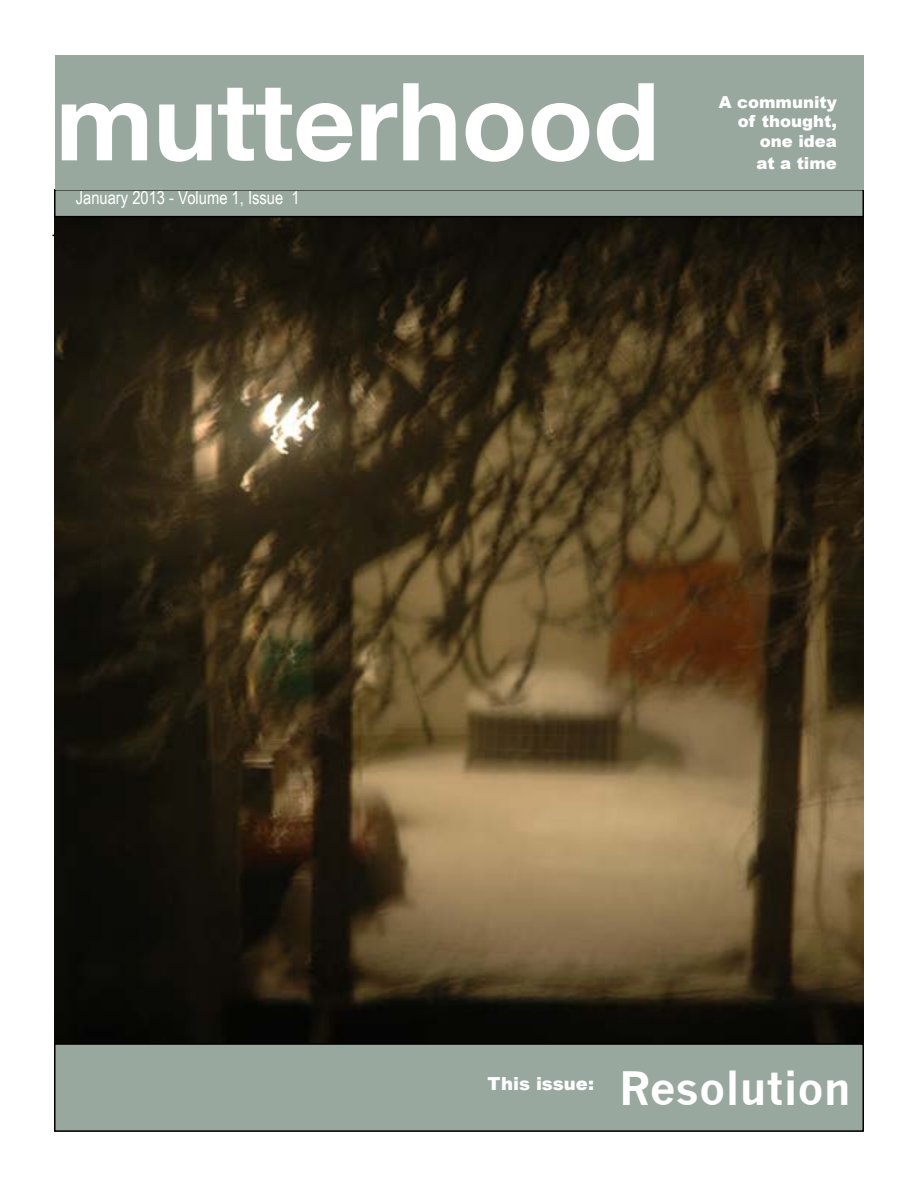
<style>
.page{position:relative;width:918px;height:1188px;background:#fff}
.page>*{position:absolute;margin:0;border:0;box-sizing:border-box;transform-origin:0 0}
.t1{font:700 108px "Helvetica Neue";color:#fff}
.t2{font:700 45px "News Gothic";color:#fff}
.t3{font:18px "Arial Narrow";color:#fff}
.t4{font:900 18px "Arial";color:#fff}
.t5{font:900 16.5px/19.8px "Arial";color:#fff;text-align:right}
</style>
<div class="page">
<hr style="left:52px;top:235px;width:810px;height:1px;background:#000">
<img style="left:54px;top:217px;width:810px;height:826px">
<div style="left:55px;top:190px;width:808px;height:27px;background:#98a89e"></div>
<div style="left:54px;top:189px;width:810px;height:28px;border:2px solid #000"></div>
<div style="left:56px;top:55px;width:612px;height:135px;background:#98a89e"></div>
<div style="left:55px;top:1044px;width:808px;height:87px;background:#98a89e"></div>
<div style="left:54px;top:1043px;width:810px;height:89px;border:2px solid #000"></div>
<div style="left:668px;top:55px;width:196px;height:135px;background:#98a89e"></div>
<h1 class="t1" style="left:55px;top:37px;width:605px">mutterhood</h1>
<p class="t3" style="left:76px;top:184px;width:226px">January 2013 - Volume 1, Issue 1</p>
<p class="t5" style="left:719px;top:91px;width:120px">A community of thought, one idea</p>
<p class="t5" style="left:757px;top:152px;width:82px">at a time</p>
<p class="t4" style="left:488px;top:1071px;width:108px">This issue:</p>
<h2 class="t2" style="left:619px;top:1061px;width:233px">Resolution</h2>
</div>
